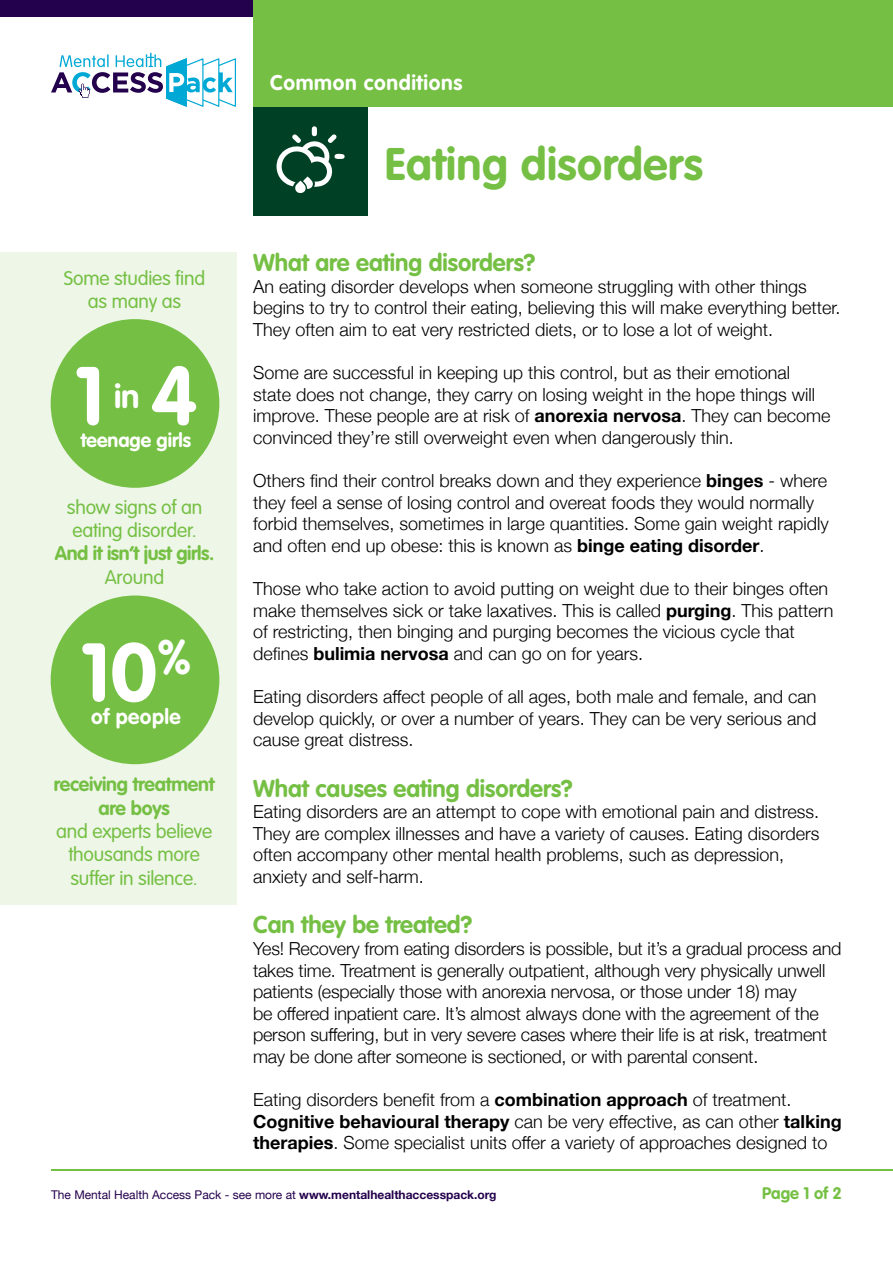
<style>
.page{position:relative;width:893px;height:1263px;background:#fff}
.page>*{position:absolute;margin:0;border:0;box-sizing:border-box;transform-origin:0 0}
.t1{font:700 81.6px "VAG Rounded Std";color:#fff}
.t2{font:700 45px "VAG Rounded Std";letter-spacing:.01em;color:#75c044}
.t3{font:700 33px "VAG Rounded Std";color:#fff}
.t4{font:700 24px "VAG Rounded Std";color:#75c044}
.t5{font:700 21px "VAG Rounded Std";letter-spacing:.03em;color:#fff}
.t6{font:300 19.5px/23.4px "VAG Rounded Std";letter-spacing:-.01em;color:#75c044;text-align:center}
.t7{font:700 19.5px/23.4px "VAG Rounded Std";letter-spacing:-.01em;color:#75c044;text-align:center}
.t8{font:700 19.5px "VAG Rounded Std";color:#fff}
.t9{font:300 18px/21.6px "Helvetica Neue";color:#000}
.t10{font:700 16.5px "VAG Rounded Std";color:#75c044}
.t11{font:12px "Helvetica Neue";color:#24014c}
.s1{font-weight:700}
</style>
<div class="page">
<div style="left:0;top:0;width:637px;height:17px;background:#24014c"></div>
<div style="left:253px;top:0;width:640px;height:107px;background:#75c044"></div>
<div style="left:253px;top:107px;width:115px;height:108px;background:#004125"></div>
<svg style="left:51px;top:53px;width:185px;height:54px"></svg>
<svg style="left:276px;top:126px;width:69px;height:67px"></svg>
<hr style="left:51px;top:1169px;width:842px;height:1px;background:#75c044">
<div style="left:0;top:252px;width:236px;height:653px;background:#eef6e8"></div>
<div style="left:51px;top:319px;width:168px;height:169px;background:#75c044;border-radius:50%"></div>
<div style="left:51px;top:595px;width:168px;height:169px;background:#75c044;border-radius:50%"></div>
<p class="t5" style="left:270px;top:70px;width:194px">Common conditions</p>
<p class="t6" style="left:64px;top:267px;width:143px">Some studies find as many as</p>
<h1 class="t1" style="left:74px;top:348px;width:124px">1 4</h1>
<p class="t8" style="left:81px;top:429px;width:112px">teenage girls</p>
<h3 class="t3" style="left:114px;top:377px;width:27px">in</h3>
<p class="t6" style="left:67px;top:496px;width:137px;text-align:left">show signs of an eating disorder.</p>
<p class="t7" style="left:55px;top:543px;width:161px">And it isn’t just girls.</p>
<p class="t6" style="left:105px;top:566px;width:61px">Around</p>
<h1 class="t1" style="left:80px;top:625px;width:113px">10<sup>%</sup></h1>
<p class="t5" style="left:91px;top:705px;width:91px">of people</p>
<p class="t7" style="left:54px;top:773px;width:162px">receiving treatment are boys</p>
<p class="t6" style="left:56px;top:820px;width:157px">and experts believe thousands more suffer in silence.</p>
<h2 class="t2" style="left:385px;top:137px;width:319px">Eating disorders</h2>
<h3 class="t4" style="left:253px;top:248px;width:284px">What are eating disorders?</h3>
<p class="t9" style="left:253px;top:274px;width:589px">An eating disorder develops when someone struggling with other things begins to try to control their eating, believing this will make everything better.<br>They often aim to eat very restricted diets, or to lose a lot of weight.</p>
<p class="t9" style="left:253px;top:360px;width:579px">Some are successful in keeping up this control, but as their emotional state does not change, they carry on losing weight in the hope things will improve. These people are at risk of <span class="s1">anorexia nervosa</span>. They can become convinced they’re still overweight even when dangerously thin.</p>
<p class="t9" style="left:253px;top:468px;width:577px">Others find their control breaks down and they experience <span class="s1">binges</span> - where they feel a sense of losing control and overeat foods they would normally forbid themselves, sometimes in large quantities. Some gain weight rapidly and often end up obese: this is known as <span class="s1">binge eating disorder</span>.</p>
<p class="t9" style="left:253px;top:576px;width:582px">Those who take action to avoid putting on weight due to their binges often make themselves sick or take laxatives. This is called <span class="s1">purging</span>. This pattern of restricting, then binging and purging becomes the vicious cycle that defines <span class="s1">bulimia nervosa</span> and can go on for years.</p>
<p class="t9" style="left:253px;top:684px;width:565px;text-align:justify">Eating disorders affect people of all ages, both male and female, and can develop quickly, or over a number of years. They can be very serious and cause great distress.</p>
<h3 class="t4" style="left:253px;top:774px;width:321px">What causes eating disorders?</h3>
<p class="t9" style="left:253px;top:800px;width:568px">Eating disorders are an attempt to cope with emotional pain and distress.<br>They are complex illnesses and have a variety of causes. Eating disorders often accompany other mental health problems, such as depression, anxiety and self-harm.</p>
<h3 class="t4" style="left:253px;top:911px;width:221px">Can they be treated?</h3>
<p class="t9" style="left:253px;top:936px;width:590px">Yes! Recovery from eating disorders is possible, but it’s a gradual process and takes time. Treatment is generally outpatient, although very physically unwell patients (especially those with anorexia nervosa, or those under 18) may<br>be offered inpatient care. It’s almost always done with the agreement of the person suffering, but in very severe cases where their life is at risk, treatment may be done after someone is sectioned, or with parental consent.</p>
<p class="t9" style="left:253px;top:1088px;width:590px">Eating disorders benefit from a <span class="s1">combination approach</span> of treatment.<br><span class="s1">Cognitive behavioural therapy</span> can be very effective, as can other <span class="s1">talking therapies</span>. Some specialist units offer a variety of approaches designed to</p>
<p class="t11" style="left:51px;top:1186px;width:447px">The Mental Health Access Pack - see more at <span class="s1">www.mentalhealthaccesspack.org</span></p>
<p class="t10" style="left:762px;top:1184px;width:81px">Page 1 of 2</p>
</div>
